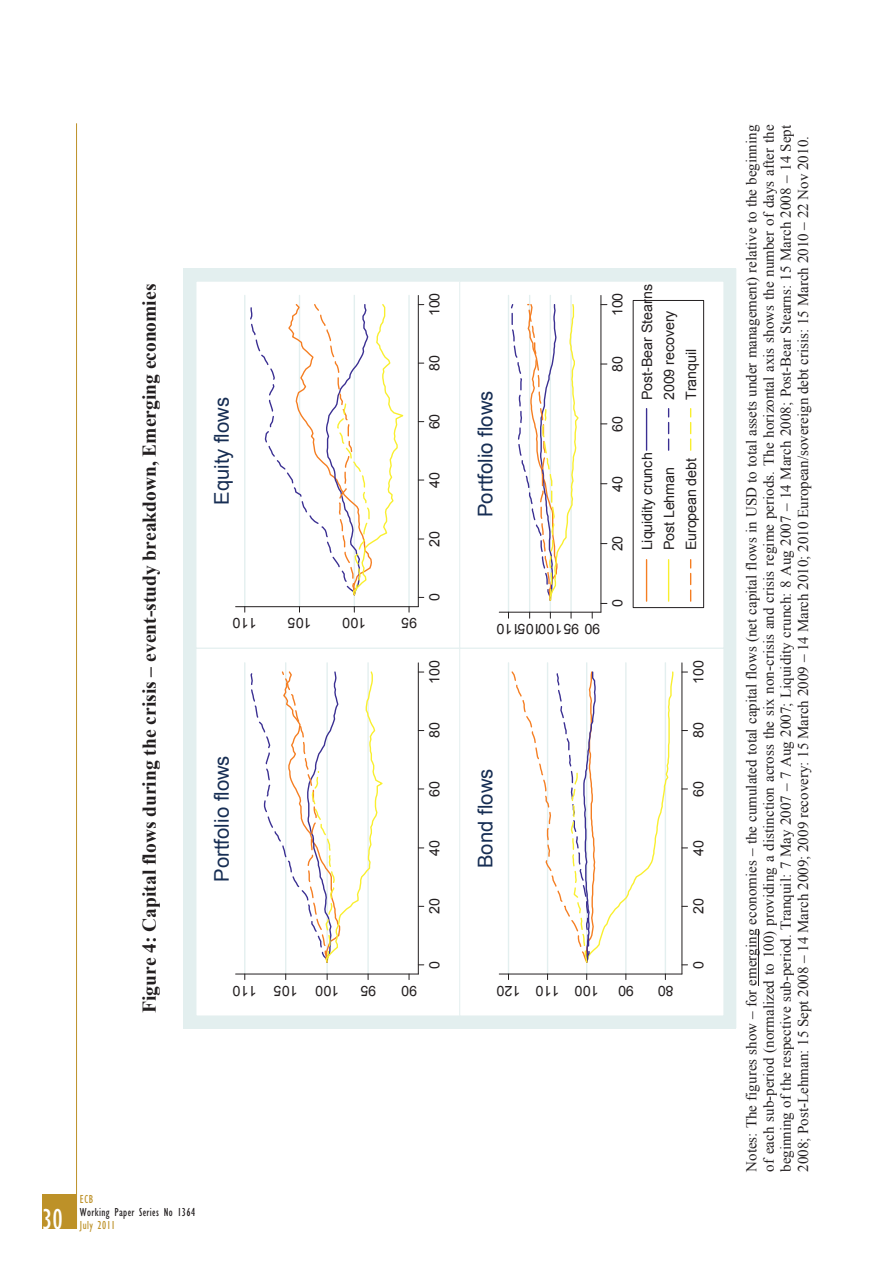
<style>
.page{position:relative;width:893px;height:1263px;background:#fff}
.page>*{position:absolute;margin:0;border:0;box-sizing:border-box;transform-origin:0 0}
.t1{font:condensed 30px "Gill Sans Myriad";color:#fff;scale:.95 1}
.t2{font:20.25px "Arial";letter-spacing:.005em;color:#162d53}
.t3{font:700 19.5px "Times New Roman";color:#231f20}
.t4{font:15px/17.2px "Times New Roman";color:#231f20;text-align:justify}
.t5{font:14.25px "Arial";letter-spacing:-.01em;color:#231f20}
.t6{font:condensed 12px "Gill Sans Myriad";letter-spacing:.035em;color:#231f20;scale:.95 1}
.t7{font:condensed 12px "Gill Sans Myriad";letter-spacing:.035em;color:#bd9128;scale:.95 1}
</style>
<div class="page">
<div style="left:43px;top:1195px;width:34px;height:34px;background:#bd9128"></div>
<hr style="left:76px;top:123px;width:1px;height:1106px;background:#bd9128">
<div style="left:184px;top:269px;width:552px;height:759px;background:#e3efef"></div>
<div style="left:196px;top:648px;width:264px;height:368px;background:#fff"></div>
<div style="left:196px;top:648px;width:264px;height:368px;border:1px solid #e3efef"></div>
<div style="left:235px;top:663px;width:183px;height:311px;border:1px solid #fff"></div>
<hr style="left:367px;top:663px;width:2px;height:311px;background:#e3efef">
<hr style="left:326px;top:663px;width:2px;height:311px;background:#e3efef">
<hr style="left:285px;top:663px;width:1px;height:311px;background:#e3efef">
<hr style="left:244px;top:663px;width:1px;height:311px;background:#e3efef">
<svg style="left:250px;top:670px;width:133px;height:294px"></svg>
<hr style="left:236px;top:973px;width:182px;height:1px;background:#231f20">
<hr style="left:418px;top:663px;width:1px;height:311px;background:#231f20">
<div style="left:196px;top:281px;width:264px;height:367px;background:#fff"></div>
<div style="left:196px;top:281px;width:264px;height:367px;border:1px solid #e3efef"></div>
<div style="left:235px;top:295px;width:183px;height:312px;border:1px solid #fff"></div>
<hr style="left:408px;top:295px;width:2px;height:312px;background:#e3efef">
<hr style="left:354px;top:295px;width:1px;height:312px;background:#e3efef">
<hr style="left:299px;top:295px;width:1px;height:312px;background:#e3efef">
<hr style="left:244px;top:295px;width:1px;height:312px;background:#e3efef">
<svg style="left:250px;top:303px;width:154px;height:293px"></svg>
<hr style="left:236px;top:606px;width:182px;height:1px;background:#231f20">
<hr style="left:418px;top:295px;width:1px;height:312px;background:#231f20">
<div style="left:460px;top:648px;width:264px;height:368px;background:#fff"></div>
<div style="left:459px;top:648px;width:265px;height:368px;border:1px solid #e3efef"></div>
<hr style="left:665px;top:663px;width:1px;height:311px;background:#e3efef">
<hr style="left:625px;top:663px;width:2px;height:311px;background:#e3efef">
<hr style="left:586px;top:663px;width:1px;height:311px;background:#e3efef">
<hr style="left:547px;top:663px;width:1px;height:311px;background:#e3efef">
<hr style="left:508px;top:663px;width:1px;height:311px;background:#e3efef">
<svg style="left:511px;top:670px;width:163px;height:294px"></svg>
<hr style="left:499px;top:973px;width:183px;height:1px;background:#231f20">
<hr style="left:681px;top:663px;width:1px;height:311px;background:#231f20">
<div style="left:460px;top:281px;width:264px;height:367px;background:#fff"></div>
<div style="left:459px;top:281px;width:265px;height:367px;border:1px solid #e3efef"></div>
<hr style="left:570px;top:295px;width:2px;height:317px;background:#e3efef">
<hr style="left:550px;top:295px;width:1px;height:317px;background:#e3efef">
<hr style="left:529px;top:295px;width:1px;height:317px;background:#e3efef">
<hr style="left:508px;top:295px;width:1px;height:317px;background:#e3efef">
<svg style="left:511px;top:303px;width:68px;height:298px"></svg>
<hr style="left:499px;top:612px;width:102px;height:1px;background:#231f20">
<hr style="left:600px;top:295px;width:1px;height:317px;background:#231f20">
<div style="left:633px;top:300px;width:71px;height:308px;border:1px solid #231f20"></div>
<hr style="left:646px;top:560px;width:1px;height:41px;background:#f57e22">
<hr style="left:646px;top:409px;width:1px;height:41px;background:#3a2f92">
<hr style="left:668px;top:560px;width:1px;height:41px;background:#f9ef2e">
<svg style="left:668px;top:409px;width:1px;height:41px"></svg>
<svg style="left:690px;top:560px;width:1px;height:24px"></svg>
<svg style="left:690px;top:409px;width:1px;height:41px"></svg>
<hr style="left:758px;top:929px;width:1px;height:56px;background:#231f20">
<h3 class="t3" style="left:138px;top:1013px;width:730px;rotate:-90deg">Figure 4: Capital flows during the crisis – event-study breakdown, Emerging economies</h3>
<h2 class="t2" style="left:211px;top:505px;width:109px;rotate:-90deg">Equity flows</h2>
<p class="t5" style="left:427px;top:316px;width:25px;rotate:-90deg">100</p>
<p class="t5" style="left:427px;top:371px;width:17px;rotate:-90deg">80</p>
<p class="t5" style="left:427px;top:429px;width:17px;rotate:-90deg">60</p>
<p class="t5" style="left:427px;top:488px;width:17px;rotate:-90deg">40</p>
<p class="t5" style="left:427px;top:547px;width:17px;rotate:-90deg">20</p>
<p class="t5" style="left:257px;top:631px;width:26px;rotate:-180deg">110</p>
<p class="t5" style="left:312px;top:631px;width:26px;rotate:-180deg">105</p>
<p class="t5" style="left:366px;top:631px;width:26px;rotate:-180deg">100</p>
<p class="t5" style="left:417px;top:631px;width:17px;rotate:-180deg">95</p>
<p class="t5" style="left:427px;top:601px;width:9px;rotate:-90deg">0</p>
<p class="t5" style="left:427px;top:684px;width:25px;rotate:-90deg">100</p>
<h2 class="t2" style="left:211px;top:881px;width:128px;rotate:-90deg">Portfolio flows</h2>
<p class="t5" style="left:427px;top:738px;width:17px;rotate:-90deg">80</p>
<p class="t5" style="left:427px;top:797px;width:17px;rotate:-90deg">60</p>
<p class="t5" style="left:427px;top:856px;width:17px;rotate:-90deg">40</p>
<p class="t5" style="left:427px;top:914px;width:17px;rotate:-90deg">20</p>
<p class="t5" style="left:257px;top:999px;width:26px;rotate:-180deg">110</p>
<p class="t5" style="left:298px;top:999px;width:26px;rotate:-180deg">105</p>
<p class="t5" style="left:339px;top:999px;width:26px;rotate:-180deg">100</p>
<p class="t5" style="left:376px;top:999px;width:17px;rotate:-180deg">95</p>
<p class="t5" style="left:417px;top:999px;width:17px;rotate:-180deg">90</p>
<p class="t5" style="left:427px;top:969px;width:9px;rotate:-90deg">0</p>
<h2 class="t2" style="left:474px;top:517px;width:128px;rotate:-90deg">Portfolio flows</h2>
<p class="t5" style="left:610px;top:316px;width:25px;rotate:-90deg">100</p>
<p class="t5" style="left:610px;top:372px;width:17px;rotate:-90deg">80</p>
<p class="t5" style="left:610px;top:432px;width:17px;rotate:-90deg">60</p>
<p class="t5" style="left:610px;top:492px;width:17px;rotate:-90deg">40</p>
<p class="t5" style="left:610px;top:551px;width:17px;rotate:-90deg">20</p>
<p class="t5" style="left:639px;top:400px;width:117px;rotate:-90deg">Post-Bear Stearns</p>
<p class="t5" style="left:661px;top:400px;width:91px;rotate:-90deg">2009 recovery</p>
<p class="t5" style="left:683px;top:400px;width:53px;rotate:-90deg">Tranquil</p>
<p class="t5" style="left:639px;top:550px;width:100px;rotate:-90deg">Liquidity crunch</p>
<p class="t5" style="left:661px;top:550px;width:85px;rotate:-90deg">Post Lehman</p>
<p class="t5" style="left:683px;top:550px;width:94px;rotate:-90deg">European debt</p>
<p class="t5" style="left:520px;top:637px;width:26px;rotate:-180deg">110</p>
<p class="t5" style="left:542px;top:637px;width:26px;rotate:-180deg">105</p>
<p class="t5" style="left:600px;top:637px;width:64px;rotate:-180deg">90 95100</p>
<p class="t5" style="left:610px;top:607px;width:9px;rotate:-90deg">0</p>
<h2 class="t2" style="left:474px;top:868px;width:100px;rotate:-90deg">Bond flows</h2>
<p class="t5" style="left:520px;top:999px;width:26px;rotate:-180deg">120</p>
<p class="t5" style="left:560px;top:999px;width:26px;rotate:-180deg">110</p>
<p class="t5" style="left:599px;top:999px;width:26px;rotate:-180deg">100</p>
<p class="t5" style="left:634px;top:999px;width:17px;rotate:-180deg">90</p>
<p class="t5" style="left:673px;top:999px;width:17px;rotate:-180deg">80</p>
<p class="t5" style="left:691px;top:684px;width:25px;rotate:-90deg">100</p>
<p class="t5" style="left:691px;top:738px;width:17px;rotate:-90deg">80</p>
<p class="t5" style="left:691px;top:797px;width:17px;rotate:-90deg">60</p>
<p class="t5" style="left:691px;top:856px;width:17px;rotate:-90deg">40</p>
<p class="t5" style="left:691px;top:914px;width:17px;rotate:-90deg">20</p>
<p class="t5" style="left:691px;top:969px;width:9px;rotate:-90deg">0</p>
<h1 class="t1" style="left:42px;top:1209px;width:23px">30</h1>
<p class="t7" style="left:80px;top:1195px;width:15px">ECB</p>
<p class="t6" style="left:80px;top:1208px;width:123px">Working Paper Series No 1364</p>
<p class="t7" style="left:80px;top:1221px;width:39px">July 2011</p>
<p class="t4" style="left:743px;top:1172px;width:1048px;rotate:-90deg">Notes: The figures show – for emerging economies – the cumulated total capital flows (net capital flows in USD to total assets under management) relative to the beginning of each sub-period (normalized to 100) providing a distinction across the six non-crisis and crisis regime periods. The horizontal axis shows the number of days after the beginning of the respective sub-period. Tranquil: 7 May 2007 – 7 Aug 2007; Liquidity crunch: 8 Aug 2007 – 14 March 2008; Post-Bear Stearns: 15 March 2008 – 14 Sept 2008; Post-Lehman: 15 Sept 2008 – 14 March 2009; 2009 recovery: 15 March 2009 – 14 March 2010; 2010 European/sovereign debt crisis: 15 March 2010 – 22 Nov 2010.</p>
</div>
